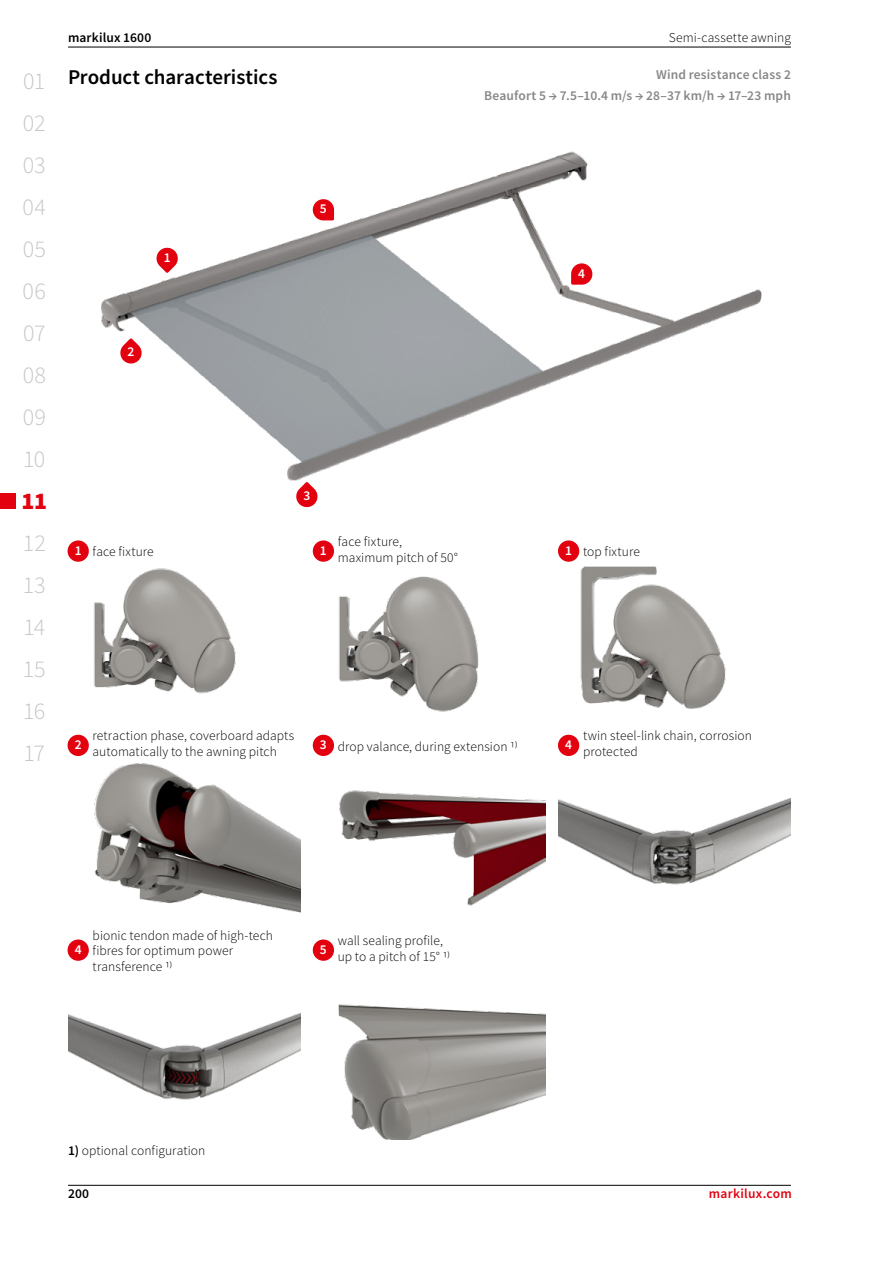
<style>
.page{position:relative;width:893px;height:1263px;background:#fff}
.page>*{position:absolute;margin:0;border:0;box-sizing:border-box;transform-origin:0 0}
.t1{font:300 24px/42px "Source Sans Pro";color:#c5c6c6;text-align:justify}
.t2{font:900 24px "Source Sans Pro";color:#e3000f}
.t3{font:600 21px "Source Sans Pro";letter-spacing:-.005em;color:#000}
.t4{font:300 13.5px/15.8px "Source Sans Pro";letter-spacing:.005em;color:#000}
.t5{font:600 13.5px/21px "Source Sans Pro";letter-spacing:.01em;color:#878786;text-align:right}
.t6{font:600 13.5px "Source Sans Pro";letter-spacing:.01em;color:#000}
.t7{font:600 13.5px "Source Sans Pro";letter-spacing:.02em;color:#e3000f}
.t8{font:600 13.5px "Source Sans Pro";color:#fff}
.s1{font-weight:600;color:#fff}
.s2{font-weight:600}
</style>
<div class="page">
<div style="left:0;top:493px;width:16px;height:16px;background:#e3000f"></div>
<hr style="left:68px;top:1185px;width:723px;height:1px;background:#000">
<hr style="left:68px;top:47px;width:723px;height:1px;background:#000">
<img style="left:68px;top:151px;width:694px;height:400px">
<svg style="left:155px;top:247px;width:24px;height:26px"></svg>
<svg style="left:313px;top:199px;width:21px;height:21px"></svg>
<svg style="left:571px;top:263px;width:21px;height:22px"></svg>
<svg style="left:295px;top:482px;width:24px;height:26px"></svg>
<svg style="left:119px;top:338px;width:24px;height:27px"></svg>
<div style="left:68px;top:939px;width:21px;height:22px;background:#e3000f;border-radius:50%"></div>
<div style="left:313px;top:735px;width:21px;height:21px;background:#e3000f;border-radius:50%"></div>
<div style="left:68px;top:735px;width:21px;height:21px;background:#e3000f;border-radius:50%"></div>
<img style="left:94px;top:763px;width:206px;height:150px">
<div style="left:313px;top:939px;width:21px;height:22px;background:#e3000f;border-radius:50%"></div>
<div style="left:68px;top:540px;width:21px;height:22px;background:#e3000f;border-radius:50%"></div>
<div style="left:313px;top:540px;width:21px;height:22px;background:#e3000f;border-radius:50%"></div>
<img style="left:339px;top:790px;width:207px;height:116px">
<div style="left:558px;top:540px;width:21px;height:22px;background:#e3000f;border-radius:50%"></div>
<div style="left:558px;top:735px;width:21px;height:21px;background:#e3000f;border-radius:50%"></div>
<img style="left:338px;top:1004px;width:208px;height:135px">
<img style="left:68px;top:1013px;width:232px;height:87px">
<img style="left:558px;top:797px;width:233px;height:88px">
<img style="left:93px;top:568px;width:143px;height:126px">
<img style="left:338px;top:576px;width:141px;height:136px">
<img style="left:580px;top:567px;width:146px;height:142px">
<h1 class="t1" style="left:23px;top:60px;width:25px">01<br>02<br>03<br>04<br>05<br>06<br>07<br>08<br>09<br>10</h1>
<h1 class="t2" style="left:21px;top:484px;width:27px">11</h1>
<h1 class="t1" style="left:23px;top:522px;width:25px">12<br>13<br>14<br>15<br>16<br>17</h1>
<p class="t6" style="left:68px;top:28px;width:85px">markilux 1600</p>
<p class="t4" style="left:669px;top:29px;width:124px">Semi-cassette awning</p>
<h2 class="t3" style="left:68px;top:63px;width:211px">Product characteristics</h2>
<p class="t8" style="left:164px;top:249px;width:8px">1</p>
<p class="t8" style="left:128px;top:343px;width:8px">2</p>
<p class="t8" style="left:320px;top:200px;width:8px">5</p>
<p class="t8" style="left:303px;top:487px;width:8px">3</p>
<p class="t5" style="left:484px;top:63px;width:308px">Wind resistance class 2<br>Beaufort 5 → 7.5–10.4 m/s → 28–37 km/h → 17–23 mph</p>
<p class="t8" style="left:578px;top:264px;width:8px">4</p>
<p class="t4" style="left:75px;top:544px;width:81px"><span class="s1">1</span> face fixture</p>
<p class="t4" style="left:338px;top:533px;width:122px">face fixture, maximum pitch of 50°</p>
<p class="t8" style="left:320px;top:541px;width:8px">1</p>
<p class="t8" style="left:565px;top:541px;width:8px">1</p>
<p class="t4" style="left:583px;top:544px;width:58px">top fixture</p>
<p class="t4" style="left:93px;top:728px;width:203px">retraction phase, coverboard adapts automatically to the awning pitch</p>
<p class="t8" style="left:75px;top:735px;width:8px">2</p>
<p class="t8" style="left:320px;top:735px;width:8px">3</p>
<p class="t4" style="left:338px;top:738px;width:181px">drop valance, during extension 1)</p>
<p class="t8" style="left:565px;top:735px;width:8px">4</p>
<p class="t4" style="left:583px;top:728px;width:171px">twin steel-link chain, corrosion protected</p>
<p class="t8" style="left:75px;top:940px;width:8px">4</p>
<p class="t4" style="left:93px;top:927px;width:182px">bionic tendon made of high-tech fibres for optimum power transference 1)</p>
<p class="t8" style="left:320px;top:940px;width:8px">5</p>
<p class="t4" style="left:338px;top:932px;width:114px">wall sealing profile, up to a pitch of 15° 1)</p>
<p class="t4" style="left:68px;top:1142px;width:139px"><span class="s2">1)</span> optional configuration</p>
<p class="t6" style="left:68px;top:1185px;width:23px">200</p>
<p class="t7" style="left:709px;top:1185px;width:85px">markilux.com</p>
</div>
